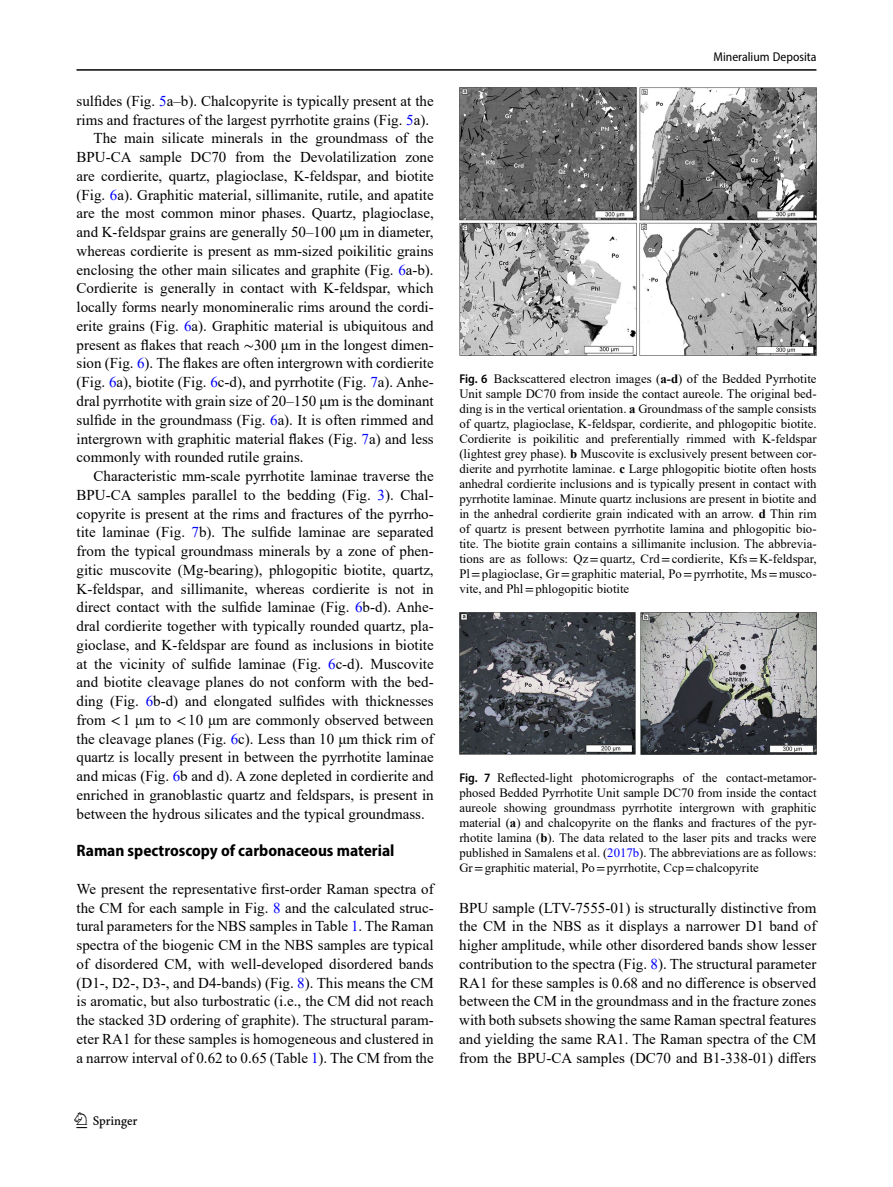
<style>
.page{position:relative;width:893px;height:1187px;background:#fff}
.page>*{position:absolute;margin:0;border:0;box-sizing:border-box;transform-origin:0 0}
.t1{font:22.5px "Springnew";color:#000}
.Head_2{font:700 semi-condensed 16.5px "Myriad Pro";color:#000}
.Body_Text_Indent{font:15px/18.8px "Times New Roman";color:#000;text-align:justify}
.Body_Text{font:15px/18.8px "Times New Roman";color:#000;text-align:justify}
.Figure_Caption{font:12.75px/15px "Times New Roman";color:#000;text-align:justify}
.t2{font:semi-condensed 12.75px "Myriad Pro";color:#000}
.s1{color:#00f}
.s2{font-family:"STIX"}
.s3{font-family:"Myriad Pro";font-weight:600;font-stretch:semi-condensed}
.s4{font-weight:700}
</style>
<div class="page">
<hr style="left:77px;top:69px;width:739px;height:2px;background:#000">
<img style="left:459px;top:613px;width:358px;height:141px">
<img style="left:459px;top:87px;width:358px;height:269px">
<p class="Body_Text_Indent" style="left:77px;top:91px;width:359px">sulfides (Fig. <span class="s1">5</span>a–b). Chalcopyrite is typically present at the rims and fractures of the largest pyrrhotite grains (Fig. <span class="s1">5</span>a).</p>
<p class="Body_Text_Indent" style="left:77px;top:128px;width:359px;text-indent:17px">The main silicate minerals in the groundmass of the BPU-CA sample DC70 from the Devolatilization zone are cordierite, quartz, plagioclase, K-feldspar, and biotite (Fig. <span class="s1">6</span>a). Graphitic material, sillimanite, rutile, and apatite are the most common minor phases. Quartz, plagioclase, and K-feldspar grains are generally 50–100 μm in diameter, whereas cordierite is present as mm-sized poikilitic grains enclosing the other main silicates and graphite (Fig. <span class="s1">6</span>a-b).<br>Cordierite is generally in contact with K-feldspar, which locally forms nearly monomineralic rims around the cordi&shy;erite grains (Fig. <span class="s1">6</span>a). Graphitic material is ubiquitous and present as flakes that reach <span class="s2">∼</span>300 μm in the longest dimen&shy;sion (Fig. <span class="s1">6</span>). The flakes are often intergrown with cordierite (Fig. <span class="s1">6</span>a), biotite (Fig. <span class="s1">6</span>c-d), and pyrrhotite (Fig. <span class="s1">7</span>a). Anhe&shy;dral pyrrhotite with grain size of 20–150 μm is the dominant sulfide in the groundmass (Fig. <span class="s1">6</span>a). It is often rimmed and intergrown with graphitic material flakes (Fig. <span class="s1">7</span>a) and less commonly with rounded rutile grains.</p>
<p class="Body_Text_Indent" style="left:77px;top:466px;width:359px;text-indent:17px">Characteristic mm-scale pyrrhotite laminae traverse the BPU-CA samples parallel to the bedding (Fig. <span class="s1">3</span>). Chal&shy;copyrite is present at the rims and fractures of the pyrrho&shy;tite laminae (Fig. <span class="s1">7</span>b). The sulfide laminae are separated from the typical groundmass minerals by a zone of phen&shy;gitic muscovite (Mg-bearing), phlogopitic biotite, quartz, K-feldspar, and sillimanite, whereas cordierite is not in direct contact with the sulfide laminae (Fig. <span class="s1">6</span>b-d). Anhe&shy;dral cordierite together with typically rounded quartz, pla&shy;gioclase, and K-feldspar are found as inclusions in biotite at the vicinity of sulfide laminae (Fig. <span class="s1">6</span>c-d). Muscovite and biotite cleavage planes do not conform with the bed&shy;ding (Fig. <span class="s1">6</span>b-d) and elongated sulfides with thicknesses from <span class="s2">&lt;</span>1 μm to <span class="s2">&lt;</span>10 μm are commonly observed between the cleavage planes (Fig. <span class="s1">6</span>c). Less than 10 μm thick rim of quartz is locally present in between the pyrrhotite laminae and micas (Fig. <span class="s1">6</span>b and d). A zone depleted in cordierite and enriched in granoblastic quartz and feldspars, is present in between the hydrous silicates and the typical groundmass.</p>
<p class="Head_2" style="left:77px;top:840px;width:319px">Raman spectroscopy of carbonaceous material</p>
<p class="Body_Text" style="left:77px;top:878px;width:359px">We present the representative first-order Raman spectra of the CM for each sample in Fig. <span class="s1">8</span> and the calculated struc&shy;tural parameters for the NBS samples in Table <span class="s1">1</span>. The Raman spectra of the biogenic CM in the NBS samples are typical of disordered CM, with well-developed disordered bands (D1-, D2-, D3-, and D4-bands) (Fig. <span class="s1">8</span>). This means the CM is aromatic, but also turbostratic (i.e., the CM did not reach the stacked 3D ordering of graphite). The structural param&shy;eter RA1 for these samples is homogeneous and clustered in a narrow interval of 0.62 to 0.65 (Table <span class="s1">1</span>). The CM from the</p>
<h1 class="t1" style="left:77px;top:1107px;width:63px">1 3</h1>
<p class="t2" style="left:713px;top:49px;width:104px">Mineralium Deposita</p>
<p class="Figure_Caption" style="left:459px;top:371px;width:359px"><span class="s3">Fig. 6</span> Backscattered electron images (<span class="s4">a-d</span>) of the Bedded Pyrrhotite Unit sample DC70 from inside the contact aureole. The original bed&shy;ding is in the vertical orientation. <span class="s4">a</span> Groundmass of the sample consists of quartz, plagioclase, K-feldspar, cordierite, and phlogopitic biotite.<br>Cordierite is poikilitic and preferentially rimmed with K-feldspar (lightest grey phase). <span class="s4">b</span> Muscovite is exclusively present between cor&shy;dierite and pyrrhotite laminae. <span class="s4">c</span> Large phlogopitic biotite often hosts anhedral cordierite inclusions and is typically present in contact with pyrrhotite laminae. Minute quartz inclusions are present in biotite and in the anhedral cordierite grain indicated with an arrow. <span class="s4">d</span> Thin rim of quartz is present between pyrrhotite lamina and phlogopitic bio&shy;tite. The biotite grain contains a sillimanite inclusion. The abbrevia&shy;tions are as follows: Qz<span class="s2">=</span>quartz, Crd<span class="s2">=</span>cordierite, Kfs<span class="s2">=</span>K-feldspar, Pl<span class="s2">=</span>plagioclase, Gr<span class="s2">=</span>graphitic material, Po<span class="s2">=</span>pyrrhotite, Ms<span class="s2">=</span>musco&shy;vite, and Phl<span class="s2">=</span>phlogopitic biotite</p>
<p class="Figure_Caption" style="left:459px;top:769px;width:359px"><span class="s3">Fig. 7</span> Reflected-light photomicrographs of the contact-metamor&shy;phosed Bedded Pyrrhotite Unit sample DC70 from inside the contact aureole showing groundmass pyrrhotite intergrown with graphitic material (<span class="s4">a</span>) and chalcopyrite on the flanks and fractures of the pyr&shy;rhotite lamina (<span class="s4">b</span>). The data related to the laser pits and tracks were published in Samalens et al. (<span class="s1">2017b</span>). The abbreviations are as follows:<br>Gr<span class="s2">=</span>graphitic material, Po<span class="s2">=</span>pyrrhotite, Ccp<span class="s2">=</span>chalcopyrite</p>
<p class="Body_Text" style="left:459px;top:897px;width:359px">BPU sample (LTV-7555-01) is structurally distinctive from the CM in the NBS as it displays a narrower D1 band of higher amplitude, while other disordered bands show lesser contribution to the spectra (Fig. <span class="s1">8</span>). The structural parameter RA1 for these samples is 0.68 and no difference is observed between the CM in the groundmass and in the fracture zones with both subsets showing the same Raman spectral features and yielding the same RA1. The Raman spectra of the CM from the BPU-CA samples (DC70 and B1-338-01) differs</p>
</div>
